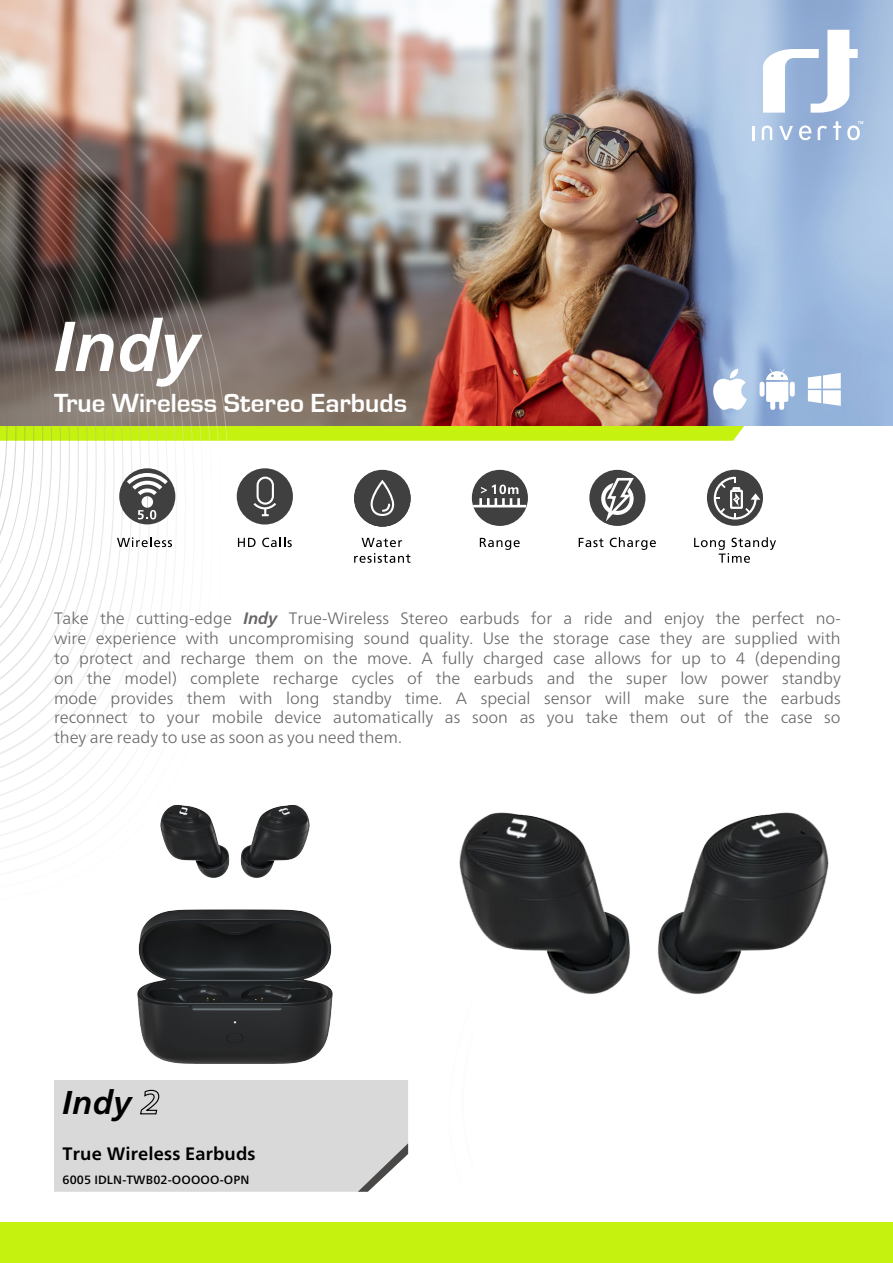
<style>
.page{position:relative;width:893px;height:1263px;background:#fff}
.page>*{position:absolute;margin:0;border:0;box-sizing:border-box;transform-origin:0 0}
.t1{font:italic 700 70.5px "Frutiger Neue LT";color:#fff}
.t2{font:italic 700 33px "Frutiger Neue LT";color:#000}
.t3{font:700 27px "Eurostile T";color:#fff}
.t4{font:700 18px "Frutiger Neue LT";letter-spacing:.01em;color:#000}
.t5{font:300 16.5px/19.8px "Frutiger Neue LT";color:#686565}
.t6{font:italic 700 16.5px "Frutiger Neue LT";color:#686565}
.t7{font:500 12px "Frutiger Neue LT";letter-spacing:.01em;color:#000}
</style>
<div class="page">
<div style="left:0;top:1222px;width:893px;height:41px;background:#c5f20f"></div>
<img style="left:0;top:0;width:893px;height:425px">
<img style="left:0;top:16px;width:863px;height:1176px">
<img style="left:421px;top:744px;width:442px;height:299px">
<img style="left:84px;top:759px;width:298px;height:321px">
<h1 class="t1" style="left:54px;top:305px;width:148px">Indy</h1>
<h3 class="t3" style="left:54px;top:388px;width:355px">True Wireless Stereo Earbuds</h3>
<p class="t5" style="left:54px;top:609px;width:36px">Take</p>
<p class="t5" style="left:54px;top:628px;width:34px">wire</p>
<p class="t5" style="left:100px;top:609px;width:26px">the</p>
<p class="t5" style="left:136px;top:609px;width:97px">cutting-edge</p>
<p class="t6" style="left:243px;top:609px;width:36px">Indy</p>
<p class="t5" style="left:289px;top:609px;width:102px">True-Wireless</p>
<p class="t5" style="left:400px;top:609px;width:49px">Stereo</p>
<p class="t5" style="left:460px;top:609px;width:61px">earbuds</p>
<p class="t5" style="left:531px;top:609px;width:23px">for</p>
<p class="t5" style="left:564px;top:609px;width:10px">a</p>
<p class="t5" style="left:584px;top:609px;width:30px">ride</p>
<p class="t5" style="left:624px;top:609px;width:30px">and</p>
<p class="t5" style="left:96px;top:628px;width:82px">experience</p>
<p class="t5" style="left:186px;top:628px;width:35px">with</p>
<p class="t5" style="left:229px;top:628px;width:127px">uncompromising</p>
<p class="t5" style="left:364px;top:628px;width:47px">sound</p>
<p class="t5" style="left:419px;top:628px;width:56px">quality.</p>
<p class="t5" style="left:483px;top:628px;width:28px">Use</p>
<p class="t5" style="left:519px;top:628px;width:26px">the</p>
<p class="t5" style="left:553px;top:628px;width:57px">storage</p>
<p class="t5" style="left:619px;top:628px;width:33px">case</p>
<p class="t5" style="left:664px;top:609px;width:42px">enjoy</p>
<p class="t5" style="left:716px;top:609px;width:26px">the</p>
<p class="t5" style="left:752px;top:609px;width:54px">perfect</p>
<p class="t5" style="left:816px;top:609px;width:26px">no-</p>
<p class="t5" style="left:660px;top:628px;width:34px">they</p>
<p class="t5" style="left:702px;top:628px;width:25px">are</p>
<p class="t5" style="left:735px;top:628px;width:65px">supplied</p>
<p class="t5" style="left:807px;top:628px;width:35px">with</p>
<p class="t5" style="left:54px;top:648px;width:17px">to</p>
<p class="t5" style="left:54px;top:668px;width:21px">on</p>
<p class="t5" style="left:79px;top:648px;width:55px">protect</p>
<p class="t5" style="left:142px;top:648px;width:30px">and</p>
<p class="t5" style="left:180px;top:648px;width:67px">recharge</p>
<p class="t5" style="left:255px;top:648px;width:41px">them</p>
<p class="t5" style="left:304px;top:648px;width:21px">on</p>
<p class="t5" style="left:333px;top:648px;width:26px">the</p>
<p class="t5" style="left:367px;top:648px;width:67px">move A.</p>
<p class="t5" style="left:442px;top:648px;width:33px">fully</p>
<p class="t5" style="left:483px;top:648px;width:62px">charged</p>
<p class="t5" style="left:553px;top:648px;width:33px">case</p>
<p class="t5" style="left:594px;top:648px;width:48px">allows</p>
<p class="t5" style="left:651px;top:648px;width:23px">for</p>
<p class="t5" style="left:87px;top:668px;width:26px">the</p>
<p class="t5" style="left:125px;top:668px;width:54px">model)</p>
<p class="t5" style="left:190px;top:668px;width:71px">complete</p>
<p class="t5" style="left:273px;top:668px;width:67px">recharge</p>
<p class="t5" style="left:352px;top:668px;width:44px">cycles</p>
<p class="t5" style="left:407px;top:668px;width:17px">of</p>
<p class="t5" style="left:436px;top:668px;width:26px">the</p>
<p class="t5" style="left:474px;top:668px;width:61px">earbuds</p>
<p class="t5" style="left:547px;top:668px;width:30px">and</p>
<p class="t5" style="left:588px;top:668px;width:26px">the</p>
<p class="t5" style="left:626px;top:668px;width:43px">super</p>
<p class="t5" style="left:681px;top:648px;width:21px">up</p>
<p class="t5" style="left:711px;top:648px;width:17px">to</p>
<p class="t5" style="left:736px;top:648px;width:11px">4</p>
<p class="t5" style="left:755px;top:648px;width:88px">(depending</p>
<p class="t5" style="left:680px;top:668px;width:29px">low</p>
<p class="t5" style="left:721px;top:668px;width:49px">power</p>
<p class="t5" style="left:782px;top:668px;width:60px">standby</p>
<p class="t5" style="left:54px;top:688px;width:45px">mode</p>
<p class="t5" style="left:111px;top:688px;width:64px">provides</p>
<p class="t5" style="left:187px;top:688px;width:41px">them</p>
<p class="t5" style="left:239px;top:688px;width:35px">with</p>
<p class="t5" style="left:286px;top:688px;width:35px">long</p>
<p class="t5" style="left:333px;top:688px;width:60px">standby</p>
<p class="t5" style="left:405px;top:688px;width:39px">time.</p>
<p class="t5" style="left:456px;top:688px;width:13px">A</p>
<p class="t5" style="left:481px;top:688px;width:51px">special</p>
<p class="t5" style="left:544px;top:688px;width:49px">sensor</p>
<p class="t5" style="left:605px;top:688px;width:27px">will</p>
<p class="t5" style="left:644px;top:688px;width:42px">make</p>
<p class="t5" style="left:698px;top:688px;width:33px">sure</p>
<p class="t5" style="left:743px;top:688px;width:26px">the</p>
<p class="t5" style="left:781px;top:688px;width:61px">earbuds</p>
<p class="t5" style="left:212px;top:708px;width:53px">mobile</p>
<p class="t5" style="left:275px;top:708px;width:49px">device</p>
<p class="t5" style="left:333px;top:708px;width:101px">automatically</p>
<p class="t5" style="left:54px;top:708px;width:349px">reconnect<br>they are ready to use as soon as you need them.</p>
<p class="t5" style="left:140px;top:708px;width:17px">to</p>
<p class="t5" style="left:167px;top:708px;width:35px">your</p>
<p class="t5" style="left:445px;top:708px;width:17px">as</p>
<p class="t5" style="left:472px;top:708px;width:37px">soon</p>
<p class="t5" style="left:520px;top:708px;width:17px">as</p>
<p class="t5" style="left:547px;top:708px;width:29px">you</p>
<p class="t5" style="left:586px;top:708px;width:34px">take</p>
<p class="t5" style="left:629px;top:708px;width:41px">them</p>
<p class="t5" style="left:680px;top:708px;width:27px">out</p>
<p class="t5" style="left:717px;top:708px;width:17px">of</p>
<p class="t5" style="left:744px;top:708px;width:26px">the</p>
<p class="t5" style="left:781px;top:708px;width:33px">case</p>
<p class="t5" style="left:824px;top:708px;width:18px">so</p>
<h2 class="t2" style="left:63px;top:1083px;width:99px">Indy 2</h2>
<p class="t4" style="left:63px;top:1143px;width:195px">True Wireless Earbuds</p>
<p class="t7" style="left:63px;top:1172px;width:188px">6005 IDLN-TWB02-OOOOO-OPN</p>
</div>
